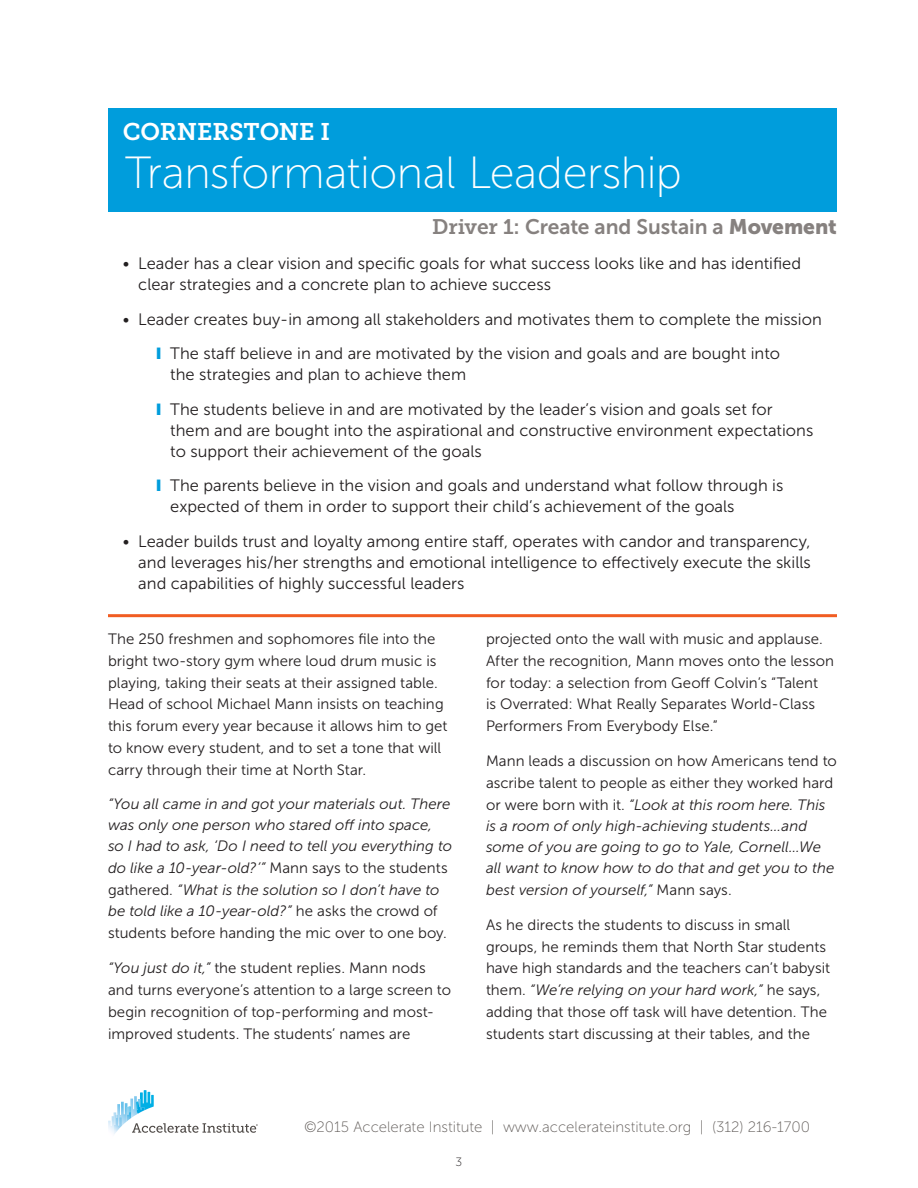
<style>
.page{position:relative;width:918px;height:1188px;background:#fff}
.page>*{position:absolute;margin:0;border:0;box-sizing:border-box;transform-origin:0 0}
.t1{font:45px "Museo Sans 100";letter-spacing:-.01em;color:#fff}
.t2{font:24px "Museo Slab 700";letter-spacing:-.005em;color:#fff}
.t3{font:21px "Museo Sans 700";letter-spacing:-.005em;color:#86817f}
.t4{font:16.5px/21px "Museo Sans 300";color:#231f20}
.t5{font:15px/21.8px "Museo Sans 300";letter-spacing:.005em;color:#231f20}
.t6{font:italic 15px/21.5px "Museo Sans 300";color:#231f20}
.t7{font:15px "Museo Sans 100";color:#615c59}
.t8{font:12px "Museo Sans 100";color:#231f20}
.s1{font-family:"Museo Slab 700"}
.s2{font-family:"Museo Sans 900"}
.s3{font-style:normal}
.s4{font-style:italic}
</style>
<div class="page">
<svg style="left:108px;top:1090px;width:150px;height:44px"></svg>
<div style="left:108px;top:108px;width:729px;height:104px;background:#009ddc"></div>
<hr style="left:108px;top:614px;width:729px;height:3px;background:#f15d22">
<p class="t2" style="left:123px;top:118px;width:209px">CORNERSTONE I</p>
<p class="t1" style="left:125px;top:149px;width:558px">Transformational Leadership</p>
<p class="t3" style="left:432px;top:215px;width:406px"><span class="s1">Driver 1:</span> Create and Sustain a <span class="s2">Movement</span></p>
<p class="t4" style="left:138px;top:253px;width:664px;text-indent:-15px">• Leader has a clear vision and specific goals for what success looks like and has identified clear strategies and a concrete plan to achieve success</p>
<p class="t4" style="left:123px;top:309px;width:701px">• Leader creates buy-in among all stakeholders and motivates them to complete the mission</p>
<p class="t4" style="left:170px;top:343px;width:611px">The staff believe in and are motivated by the vision and goals and are bought into the strategies and plan to achieve them</p>
<p class="t4" style="left:170px;top:399px;width:644px">The students believe in and are motivated by the leader’s vision and goals set for them and are bought into the aspirational and constructive environment expectations to support their achievement of the goals</p>
<p class="t4" style="left:170px;top:475px;width:615px">The parents believe in the vision and goals and understand what follow through is expected of them in order to support their child’s achievement of the goals</p>
<p class="t4" style="left:138px;top:531px;width:674px;text-align:justify;text-indent:-15px">• Leader builds trust and loyalty among entire staff, operates with candor and transparency, and leverages his/her strengths and emotional intelligence to effectively execute the skills and capabilities of highly successful leaders</p>
<p class="t5" style="left:108px;top:628px;width:341px">The 250 freshmen and sophomores file into the bright two-story gym where loud drum music is playing, taking their seats at their assigned table.<br>Head of school Michael Mann insists on teaching this forum every year because it allows him to get to know every student, and to set a tone that will carry through their time at North Star.</p>
<p class="t6" style="left:108px;top:793px;width:346px">“You all came in and got your materials out. There was only one person who stared off into space,<br>so I had to ask, ‘Do I need to tell you everything to do like a 10-year-old?’” <span class="s3">Mann says to the students gathered.</span> “What is the solution so I don’t have to be told like a 10-year-old?” <span class="s3">he asks the crowd of students before handing the mic over to one boy.</span></p>
<p class="t5" style="left:108px;top:957px;width:345px"><span class="s4">“You just do it,”</span> the student replies. Mann nods and turns everyone’s attention to a large screen to begin recognition of top-performing and most&shy;improved students. The students’ names are</p>
<p class="t5" style="left:486px;top:628px;width:350px">projected onto the wall with music and applause.<br>After the recognition, Mann moves onto the lesson for today: a selection from Geoff Colvin’s “Talent<br>is Overrated: What Really Separates World-Class Performers From Everybody Else.”</p>
<p class="t6" style="left:486px;top:751px;width:352px"><span class="s3">Mann leads a discussion on how Americans tend to ascribe talent to people as either they worked hard or were born with it.</span> “Look at this room here. This is a room of only high-achieving students…and some of you are going to go to Yale, Cornell…We all want to know how to do that and get you to the best version of yourself,” <span class="s3">Mann says.</span></p>
<p class="t5" style="left:486px;top:914px;width:346px">As he directs the students to discuss in small groups, he reminds them that North Star students have high standards and the teachers can’t babysit them. <span class="s4">“We’re relying on your hard work,”</span> he says, adding that those off task will have detention. The students start discussing at their tables, and the</p>
<p class="t7" style="left:304px;top:1119px;width:507px">©2015 Accelerate Institute | www.accelerateinstitute.org | (312) 216-1700</p>
<p class="t8" style="left:456px;top:1156px;width:8px">3</p>
</div>
